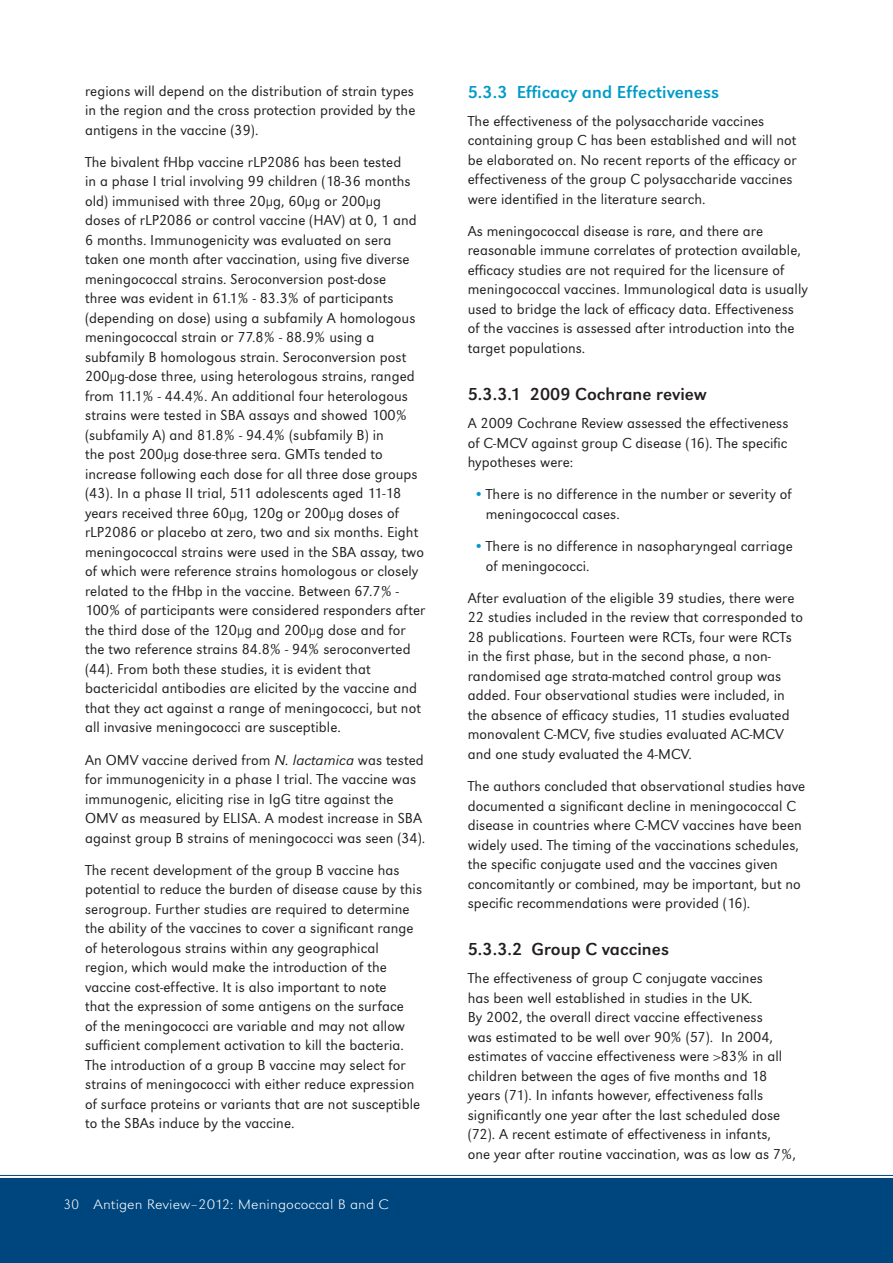
<style>
.page{position:relative;width:893px;height:1263px;background:#fff}
.page>*{position:absolute;margin:0;border:0;box-sizing:border-box;transform-origin:0 0}
.t1{font:18px "Grot Macron Reg";letter-spacing:.005em;color:#231f20}
.t2{font:18px "Grot Macron Reg";letter-spacing:.005em;color:#009bc8}
.t3{font:300 15px/19.5px "Grot Macron";letter-spacing:.005em;color:#231f20}
.t4{font:14.25px "Grot Macron Extra Lt";letter-spacing:.005em;color:#fff}
.s1{font-family:"Grot Macron Light Ita";font-weight:400}
.s2{color:#009bc8}
</style>
<div class="page">
<div style="left:0;top:1178px;width:893px;height:85px;background:#00467e"></div>
<hr style="left:0;top:1175px;width:893px;height:1px;background:#00467e">
<p class="t3" style="left:85px;top:81px;width:332px;text-align:justify">regions will depend on the distribution of strain types in the region and the cross protection provided by the antigens in the vaccine (39).</p>
<p class="t3" style="left:85px;top:152px;width:342px">The bivalent fHbp vaccine rLP2086 has been tested<br>in a phase I trial involving 99 children (18-36 months old) immunised with three 20µg, 60µg or 200µg<br>doses of rLP2086 or control vaccine (HAV) at 0, 1 and 6 months. Immunogenicity was evaluated on sera taken one month after vaccination, using five diverse meningococcal strains. Seroconversion post-dose<br>three was evident in 61.1% - 83.3% of participants (depending on dose) using a subfamily A homologous meningococcal strain or 77.8% - 88.9% using a subfamily B homologous strain. Seroconversion post 200µg-dose three, using heterologous strains, ranged from 11.1% - 44.4%. An additional four heterologous strains were tested in SBA assays and showed 100% (subfamily A) and 81.8% - 94.4% (subfamily B) in<br>the post 200µg dose-three sera. GMTs tended to increase following each dose for all three dose groups (43). In a phase II trial, 511 adolescents aged 11-18 years received three 60µg, 120g or 200µg doses of rLP2086 or placebo at zero, two and six months. Eight meningococcal strains were used in the SBA assay, two of which were reference strains homologous or closely related to the fHbp in the vaccine. Between 67.7% - 100% of participants were considered responders after the third dose of the 120µg and 200µg dose and for the two reference strains 84.8% - 94% seroconverted (44). From both these studies, it is evident that bactericidal antibodies are elicited by the vaccine and that they act against a range of meningococci, but not all invasive meningococci are susceptible.</p>
<p class="t3" style="left:85px;top:750px;width:342px">An OMV vaccine derived from <span class="s1">N. lactamica</span> was tested for immunogenicity in a phase I trial. The vaccine was immunogenic, eliciting rise in IgG titre against the OMV as measured by ELISA. A modest increase in SBA against group B strains of meningococci was seen (34).</p>
<p class="t3" style="left:85px;top:860px;width:339px">The recent development of the group B vaccine has potential to reduce the burden of disease cause by this serogroup. Further studies are required to determine the ability of the vaccines to cover a significant range of heterologous strains within any geographical region, which would make the introduction of the vaccine cost-effective. It is also important to note<br>that the expression of some antigens on the surface<br>of the meningococci are variable and may not allow sufficient complement activation to kill the bacteria.<br>The introduction of a group B vaccine may select for strains of meningococci with either reduce expression of surface proteins or variants that are not susceptible to the SBAs induce by the vaccine.</p>
<p class="t4" style="left:64px;top:1196px;width:326px">30 Antigen Review–2012: Meningococcal B and C</p>
<p class="t2" style="left:468px;top:81px;width:253px">5.3.3 Efficacy and Effectiveness</p>
<p class="t3" style="left:468px;top:111px;width:330px">The effectiveness of the polysaccharide vaccines containing group C has been established and will not be elaborated on. No recent reports of the efficacy or effectiveness of the group C polysaccharide vaccines were identified in the literature search.</p>
<p class="t3" style="left:468px;top:221px;width:342px">As meningococcal disease is rare, and there are reasonable immune correlates of protection available, efficacy studies are not required for the licensure of meningococcal vaccines. Immunological data is usually used to bridge the lack of efficacy data. Effectiveness of the vaccines is assessed after introduction into the target populations.</p>
<p class="t1" style="left:468px;top:384px;width:241px">5.3.3.1 2009 Cochrane review</p>
<p class="t3" style="left:468px;top:414px;width:322px;text-align:justify">A 2009 Cochrane Review assessed the effectiveness of C-MCV against group C disease (16). The specific hypotheses were:</p>
<p class="t3" style="left:486px;top:485px;width:307px;text-indent:-12px"><span class="s2">•</span>There is no difference in the number or severity of meningococcal cases.</p>
<p class="t3" style="left:486px;top:537px;width:309px;text-indent:-12px"><span class="s2">•</span>There is no difference in nasopharyngeal carriage of meningococci.</p>
<p class="t3" style="left:468px;top:588px;width:337px">After evaluation of the eligible 39 studies, there were 22 studies included in the review that corresponded to 28 publications. Fourteen were RCTs, four were RCTs in the first phase, but in the second phase, a non&shy;randomised age strata-matched control group was added. Four observational studies were included, in the absence of efficacy studies, 11 studies evaluated monovalent C-MCV, five studies evaluated AC-MCV and one study evaluated the 4-MCV.</p>
<p class="t3" style="left:468px;top:777px;width:339px">The authors concluded that observational studies have documented a significant decline in meningococcal C disease in countries where C-MCV vaccines have been widely used. The timing of the vaccinations schedules, the specific conjugate used and the vaccines given concomitantly or combined, may be important, but no specific recommendations were provided (16).</p>
<p class="t1" style="left:468px;top:939px;width:203px">5.3.3.2 Group C vaccines</p>
<p class="t3" style="left:468px;top:969px;width:330px">The effectiveness of group C conjugate vaccines<br>has been well established in studies in the UK.<br>By 2002, the overall direct vaccine effectiveness<br>was estimated to be well over 90% (57). In 2004, estimates of vaccine effectiveness were &gt;83% in all children between the ages of five months and 18 years (71). In infants however, effectiveness falls significantly one year after the last scheduled dose (72). A recent estimate of effectiveness in infants, one year after routine vaccination, was as low as 7%,</p>
</div>
